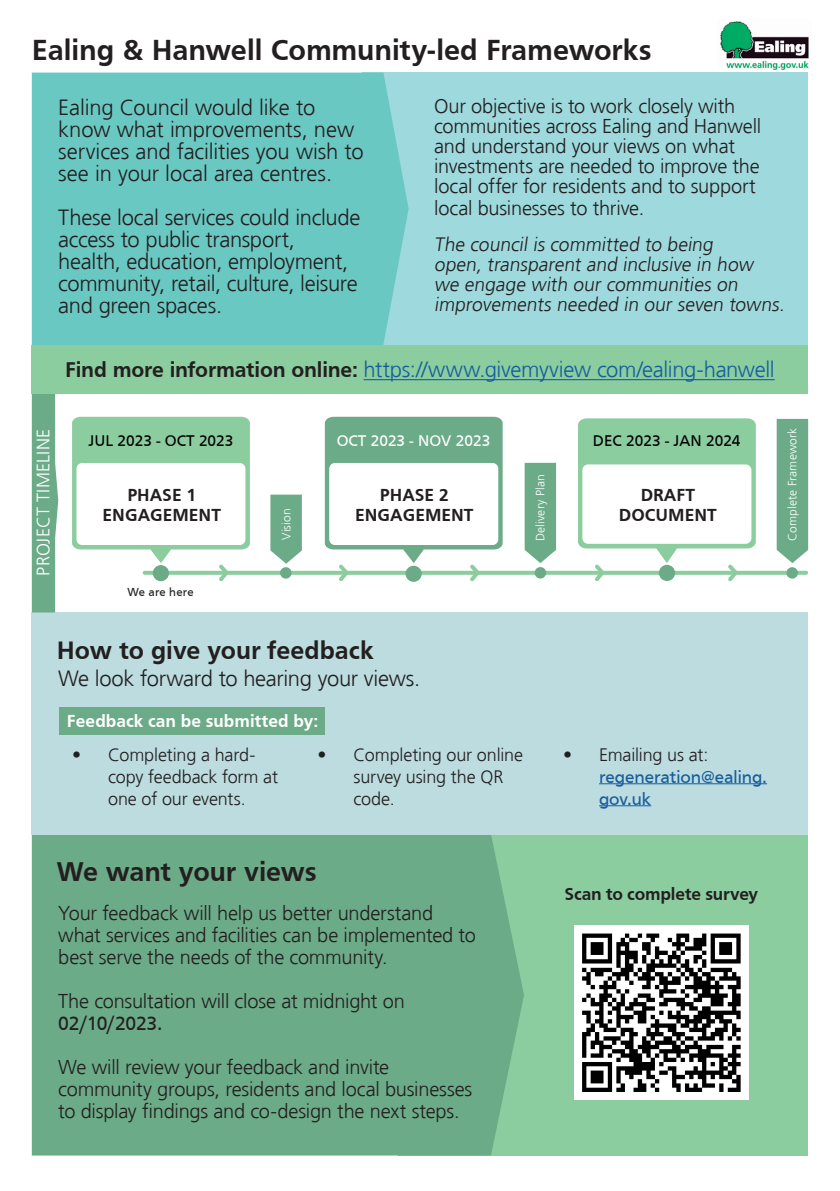
<style>
.page{position:relative;width:840px;height:1191px;background:#fff}
.page>*{position:absolute;margin:0;border:0;box-sizing:border-box;transform-origin:0 0}
.t1{font:700 30px "Frutiger";letter-spacing:-.005em;color:#231f20}
.t2{font:700 28px "Frutiger";letter-spacing:-.005em;color:#231f20}
.t3{font:700 26px "Frutiger";letter-spacing:-.005em;color:#231f20}
.t4{font:300 22px/22px "Frutiger";letter-spacing:-.015em;color:#231f20}
.t5{font:300 22px "Frutiger";letter-spacing:-.015em;color:#175d9e}
.t6{font:300 20px/22px "Frutiger";letter-spacing:-.01em;color:#231f20}
.t7{font:300 19.2px/20px "Frutiger";color:#231f20}
.t8{font:300 18px/22px "Frutiger";letter-spacing:-.01em;color:#231f20}
.t9{font:700 18px/20px "Frutiger";color:#231f20;text-align:center}
.t10{font:18px/22px "Frutiger";letter-spacing:-.005em;color:#175d9e}
.t11{font:700 18px "Frutiger";color:#fff}
.t12{font:300 18px "Frutiger";letter-spacing:.015em;color:#fff}
.t13{font:16px "Frutiger";color:#000001}
.t14{font:16px "Frutiger";color:#fff}
.t15{font:300 12px "Frutiger";letter-spacing:.015em;color:#fff}
.t16{font:12px "Frutiger";letter-spacing:.02em;color:#231f20}
.s1{font-weight:700;color:#231f20}
.s2{font-weight:300;color:#231f20}
.s3{font-weight:400}
</style>
<div class="page">
<div style="left:362px;top:73px;width:445px;height:272px;background:#9ed9de"></div>
<div style="left:398px;top:834px;width:409px;height:321px;background:#8bcd9e"></div>
<div style="left:32px;top:73px;width:376px;height:272px;background:#6ac8c3"></div>
<div style="left:32px;top:834px;width:491px;height:321px;background:#6cab88"></div>
<div style="left:32px;top:612px;width:775px;height:222px;background:#bcdcdf"></div>
<img style="left:720px;top:21px;width:89px;height:49px">
<hr style="left:598px;top:783px;width:168px;height:1px;background:#175d9e">
<hr style="left:598px;top:805px;width:53px;height:1px;background:#175d9e">
<div style="left:59px;top:707px;width:265px;height:28px;background:#6cab88"></div>
<svg style="left:32px;top:393px;width:26px;height:219px;background:#79b292"></svg>
<div style="left:573px;top:925px;width:175px;height:175px;background:#fff"></div>
<svg style="left:582px;top:933px;width:159px;height:159px"></svg>
<svg style="left:250px;top:571px;width:555px;height:4px"></svg>
<svg style="left:72px;top:417px;width:178px;height:165px"></svg>
<svg style="left:270px;top:494px;width:32px;height:70px;background:#7db596"></svg>
<svg style="left:524px;top:463px;width:31px;height:100px;background:#78b191"></svg>
<svg style="left:776px;top:419px;width:31px;height:144px;background:#75b08f"></svg>
<svg style="left:324px;top:417px;width:178px;height:165px"></svg>
<svg style="left:577px;top:418px;width:178px;height:164px"></svg>
<div style="left:153px;top:565px;width:16px;height:16px;background:#6cab88;border-radius:50%"></div>
<div style="left:405px;top:566px;width:16px;height:16px;background:#6cab88;border-radius:50%"></div>
<div style="left:658px;top:565px;width:16px;height:16px;background:#6cab88;border-radius:50%"></div>
<div style="left:280px;top:567px;width:11px;height:11px;background:#6cab88;border-radius:50%"></div>
<div style="left:534px;top:567px;width:12px;height:11px;background:#6cab88;border-radius:50%"></div>
<div style="left:786px;top:567px;width:11px;height:11px;background:#6cab88;border-radius:50%"></div>
<div style="left:32px;top:345px;width:775px;height:48px;background:#8bcd9e"></div>
<hr style="left:363px;top:379px;width:411px;height:1px;background:#175d9e">
<p class="t1" style="left:32px;top:33px;width:621px">Ealing &amp; Hanwell Community-led Frameworks</p>
<p class="t4" style="left:58px;top:96px;width:307px">Ealing Council would like to know what improvements, new services and facilities you wish to see in your local area centres.</p>
<p class="t4" style="left:58px;top:206px;width:303px">These local services could include access to public transport, health, education, employment, community, retail, culture, leisure and green spaces.</p>
<p class="t6" style="left:434px;top:97px;width:328px;line-height:20px">Our objective is to work closely with communities across Ealing and Hanwell and understand your views on what investments are needed to improve the local offer for residents and to support</p>
<p class="t6" style="left:434px;top:198px;width:211px">local businesses to thrive.</p>
<p class="t7" style="left:434px;top:235px;width:355px">The council is committed to being<br>open, transparent and inclusive in how we engage with our communities on improvements needed in our seven towns.</p>
<p class="t5" style="left:65px;top:357px;width:710px"><span class="s1">Find more information online:</span> https://www.givemyview com/ealing-hanwell</p>
<p class="t12" style="left:33px;top:575px;width:148px;rotate:-90deg">PROJECT TIMELINE</p>
<p class="t13" style="left:88px;top:431px;width:146px">JUL 2023 - OCT 2023</p>
<p class="t14" style="left:336px;top:431px;width:155px">OCT 2023 - NOV 2023</p>
<p class="t13" style="left:592px;top:431px;width:149px">DEC 2023 - JAN 2024</p>
<p class="t9" style="left:127px;top:485px;width:70px">PHASE 1</p>
<p class="t9" style="left:103px;top:505px;width:120px">ENGAGEMENT</p>
<p class="t16" style="left:127px;top:585px;width:68px">We are here</p>
<p class="t15" style="left:279px;top:540px;width:33px;rotate:-90deg">Vision</p>
<p class="t9" style="left:379px;top:485px;width:70px">PHASE 2</p>
<p class="t9" style="left:355px;top:505px;width:120px">ENGAGEMENT</p>
<p class="t15" style="left:533px;top:541px;width:69px;rotate:-90deg">Delivery Plan</p>
<p class="t9" style="left:618px;top:485px;width:99px">DRAFT<br>DOCUMENT</p>
<p class="t3" style="left:57px;top:635px;width:318px">How to give your feedback</p>
<p class="t4" style="left:58px;top:667px;width:363px">We look forward to hearing your views.</p>
<p class="t11" style="left:67px;top:710px;width:252px">Feedback can be submitted by:</p>
<p class="t8" style="left:108px;top:744px;width:171px;text-indent:-36px">• Completing a hard&shy;copy feedback form at one of our events.</p>
<p class="t8" style="left:353px;top:744px;width:171px;text-indent:-36px">• Completing our online survey using the QR code.</p>
<p class="t10" style="left:598px;top:743px;width:169px;text-indent:-36px"><span class="s2">• Emailing us at: </span>regeneration@ealing. gov.uk</p>
<p class="t15" style="left:785px;top:541px;width:115px;rotate:-90deg">Complete Framework</p>
<p class="t2" style="left:57px;top:855px;width:261px">We want your views</p>
<p class="t6" style="left:58px;top:902px;width:419px">Your feedback will help us better understand what services and facilities can be implemented to best serve the needs of the community.</p>
<p class="t6" style="left:58px;top:990px;width:348px">The consultation will close at midnight on<br><span class="s3">02/10/2023.</span></p>
<p class="t6" style="left:58px;top:1056px;width:415px">We will review your feedback and invite community groups, residents and local businesses to display findings and co-design the next steps.</p>
<p class="t9" style="left:564px;top:883px;width:195px">Scan to complete survey</p>
</div>
